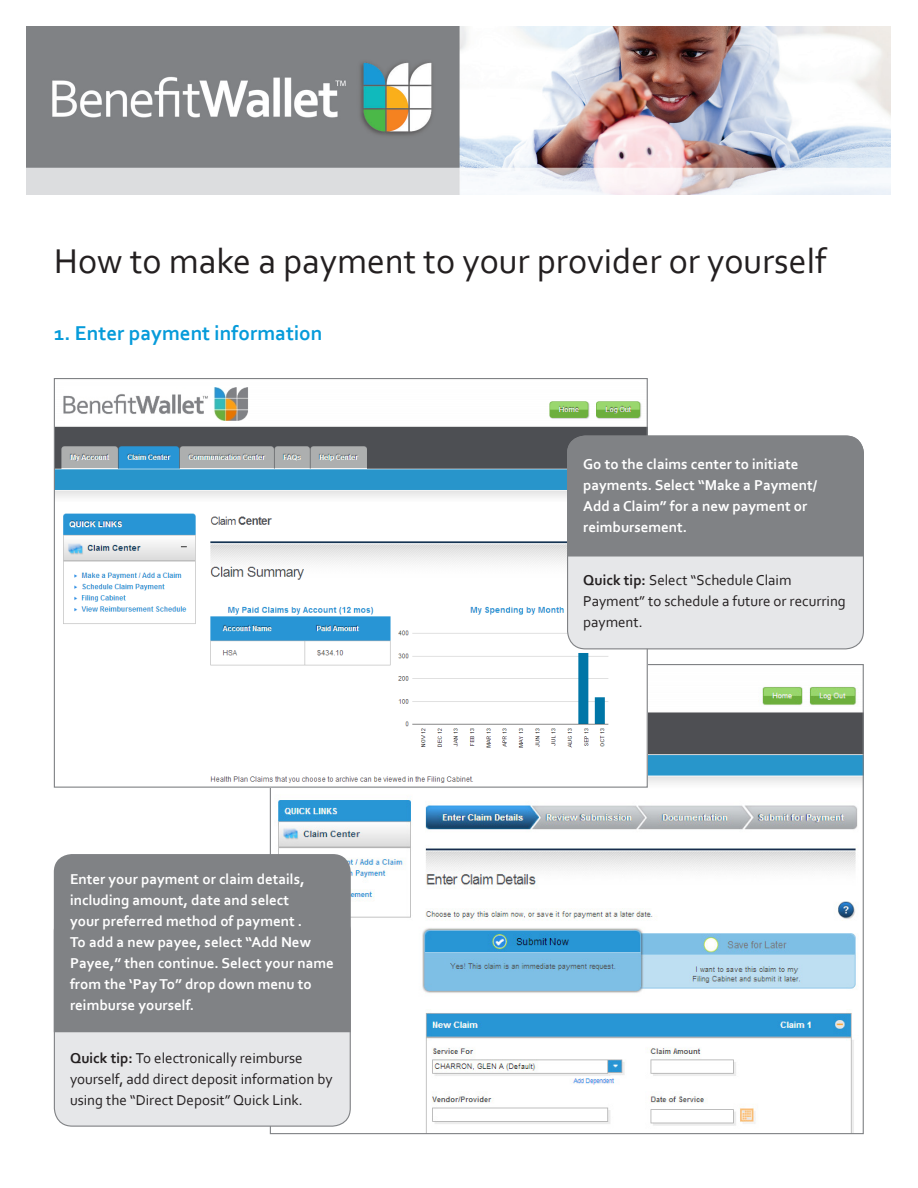
<style>
.page{position:relative;width:918px;height:1188px;background:#fff}
.page>*{position:absolute;margin:0;border:0;box-sizing:border-box;transform-origin:0 0}
.t1{font:36px "Corbel";color:#231f20}
.Subtitle{font:700 21px "Corbel";color:#069bda}
.callout{font:700 15px/21px "Corbel";color:#fff}
.callout-2{font:15px/21px "Corbel";color:#231f20}
.s1{font-weight:700}
</style>
<div class="page">
<img style="left:27px;top:27px;width:864px;height:167px">
<img style="left:278px;top:687px;width:584px;height:445px">
<img style="left:56px;top:387px;width:590px;height:399px">
<div style="left:54px;top:913px;width:296px;height:213px;background:#e6e7e9;border-radius:18px"></div>
<div style="left:54px;top:854px;width:297px;height:178px;background:#808285"></div>
<div style="left:568px;top:436px;width:295px;height:213px;background:#e6e7e9;border-radius:18px"></div>
<div style="left:567px;top:436px;width:297px;height:121px;background:#808285"></div>
<p class="t1" style="left:54px;top:239px;width:774px">How to make a payment to your provider or yourself</p>
<p class="Subtitle" style="left:54px;top:320px;width:270px">1. Enter payment information</p>
<p class="callout" style="left:70px;top:868px;width:265px">Enter your payment or claim details, including amount, date and select<br>your preferred method of payment .<br>To add a new payee, select “Add New Payee,” then continue. Select your name from the ‘Pay To” drop down menu to reimburse yourself.</p>
<p class="callout-2" style="left:70px;top:1047px;width:264px"><span class="s1">Quick tip:</span> To electronically reimburse yourself, add direct deposit information by using the “Direct Deposit” Quick Link.</p>
<p class="callout" style="left:583px;top:453px;width:236px">Go to the claims center to initiate payments. Select “Make a Payment/<br>Add a Claim” for a new payment or reimbursement.</p>
<p class="callout-2" style="left:583px;top:569px;width:264px"><span class="s1">Quick tip:</span> Select “Schedule Claim<br>Payment” to schedule a future or recurring payment.</p>
</div>
